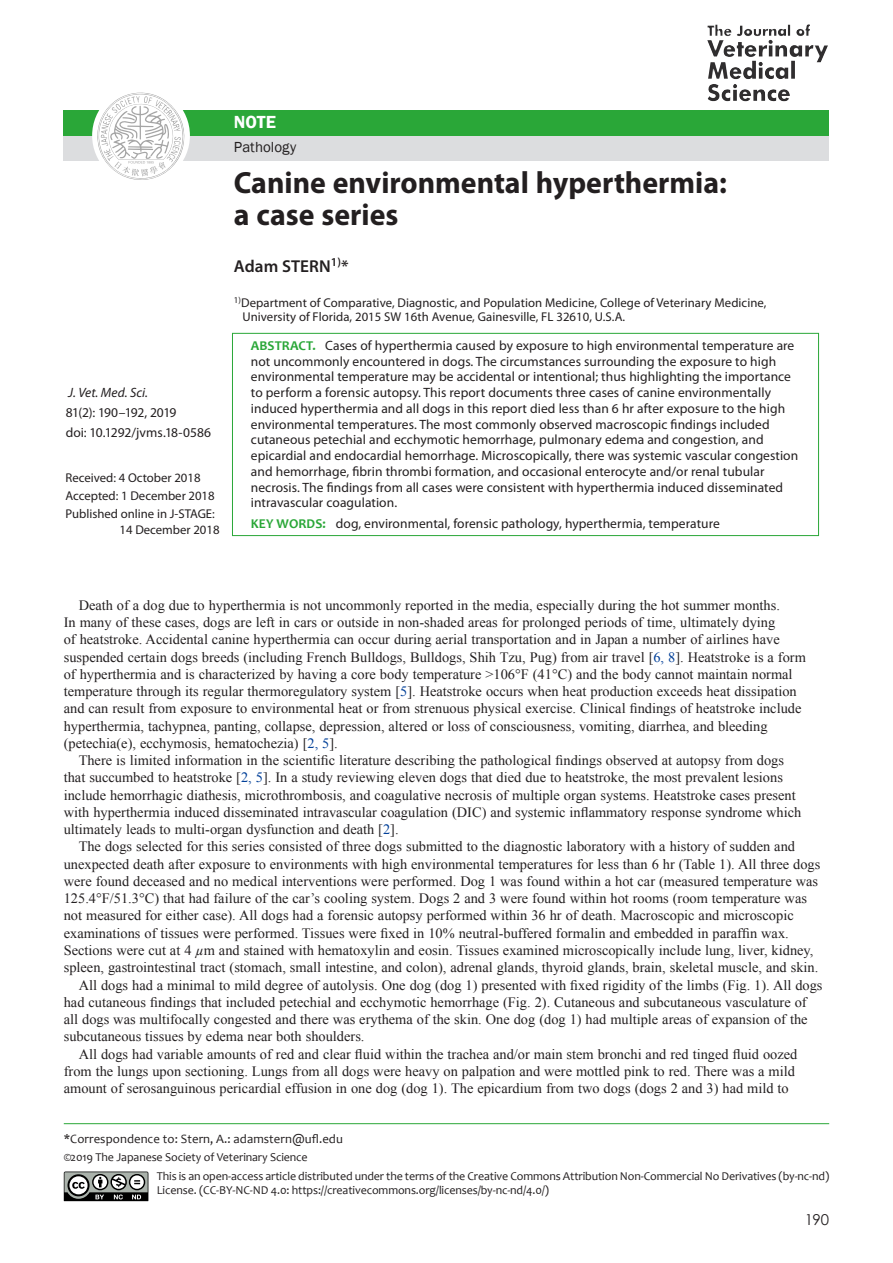
<style>
.page{position:relative;width:893px;height:1263px;background:#fff}
.page>*{position:absolute;margin:0;border:0;box-sizing:border-box;transform-origin:0 0}
.t1{font:700 30.75px/32.2px "Myriad Pro";color:#231f20}
.t2{font:600 18px "Franklin Gothic";color:#fff}
.t3{font:600 17.25px "Myriad Pro";letter-spacing:.005em;color:#231f20}
.t4{font:15px "Franklin Gothic";color:#231f20}
.t5{font:15px "Century Gothic";color:#231f20}
.t6{font:14.25px "Times New Roman";color:#231f20}
.t7{font:13.5px/15.8px "Myriad Pro";letter-spacing:.005em;color:#231f20}
.t8{font:italic 13.5px "Myriad Pro";color:#231f20}
.t9{font:12.75px/17.9px "Myriad Pro";letter-spacing:.005em;color:#231f20}
.t10{font:12.75px "Candara";letter-spacing:.005em;color:#231f20}
.t11{font:12px/20px "Candara";letter-spacing:-.01em;color:#231f20}
.s1{font-family:"Candara";font-weight:700;color:#2aa738}
.s2{color:#003f98}
.s3{font-style:italic}
</style>
<div class="page">
<hr style="left:64px;top:1123px;width:765px;height:1px;background:#2aa738">
<div style="left:64px;top:136px;width:765px;height:25px;background:#dcdddf"></div>
<div style="left:64px;top:111px;width:765px;height:25px;background:#2aa738"></div>
<div style="left:92px;top:87px;width:98px;height:97px;background:#fff;border-radius:50%"></div>
<svg style="left:94px;top:92px;width:93px;height:88px"></svg>
<img style="left:707px;top:24px;width:106px;height:33px">
<div style="left:232px;top:333px;width:587px;height:203px;border:1px solid #2aa738"></div>
<svg style="left:64px;top:1171px;width:84px;height:30px"></svg>
<p class="t8" style="left:68px;top:384px;width:81px">J. Vet. Med. Sci.</p>
<p class="t7" style="left:66px;top:402px;width:147px;line-height:20px">81(2): 190–192, 2019<br>doi: 10.1292/jvms.18-0586</p>
<p class="t9" style="left:66px;top:469px;width:151px">Received: 4 October 2018<br>Accepted: 1 December 2018<br>Published online in J-STAGE:</p>
<p class="t9" style="left:120px;top:520px;width:102px">14 December 2018</p>
<p class="t2" style="left:234px;top:111px;width:44px">NOTE</p>
<p class="t4" style="left:234px;top:138px;width:64px">Pathology</p>
<h1 class="t1" style="left:234px;top:165px;width:494px">Canine environmental hyperthermia: a case series</h1>
<p class="t3" style="left:234px;top:255px;width:116px">Adam STERN<sup>1)</sup>*</p>
<p class="t9" style="left:242px;top:295px;width:526px;line-height:14.2px;text-indent:-9px"><sup>1)</sup>Department of Comparative, Diagnostic, and Population Medicine, College of Veterinary Medicine,<br>University of Florida, 2015 SW 16th Avenue, Gainesville, FL 32610, U.S.A.</p>
<p class="t7" style="left:251px;top:337px;width:549px"><span class="s1">ABSTRACT.</span> Cases of hyperthermia caused by exposure to high environmental temperature are not uncommonly encountered in dogs. The circumstances surrounding the exposure to high environmental temperature may be accidental or intentional; thus highlighting the importance to perform a forensic autopsy. This report documents three cases of canine environmentally induced hyperthermia and all dogs in this report died less than 6 hr after exposure to the high environmental temperatures. The most commonly observed macroscopic findings included cutaneous petechial and ecchymotic hemorrhage, pulmonary edema and congestion, and epicardial and endocardial hemorrhage. Microscopically, there was systemic vascular congestion and hemorrhage, fibrin thrombi formation, and occasional enterocyte and/or renal tubular necrosis. The findings from all cases were consistent with hyperthermia induced disseminated intravascular coagulation.</p>
<p class="t7" style="left:251px;top:515px;width:470px"><span class="s1">KEY WORDS:</span> dog, environmental, forensic pathology, hyperthermia, temperature</p>
<p class="t6" style="left:79px;top:595px;width:703px">Death of a dog due to hyperthermia is not uncommonly reported in the media, especially during the hot summer months.</p>
<p class="t6" style="left:64px;top:613px;width:713px">In many of these cases, dogs are left in cars or outside in non-shaded areas for prolonged periods of time, ultimately dying</p>
<p class="t6" style="left:64px;top:630px;width:717px">of heatstroke. Accidental canine hyperthermia can occur during aerial transportation and in Japan a number of airlines have</p>
<p class="t6" style="left:64px;top:647px;width:744px">suspended certain dogs breeds (including French Bulldogs, Bulldogs, Shih Tzu, Pug) from air travel [<span class="s2">6, 8</span>]. Heatstroke is a form</p>
<p class="t6" style="left:64px;top:664px;width:730px">of hyperthermia and is characterized by having a core body temperature &gt;106°F (41°C) and the body cannot maintain normal</p>
<p class="t6" style="left:64px;top:682px;width:734px">temperature through its regular thermoregulatory system [<span class="s2">5</span>]. Heatstroke occurs when heat production exceeds heat dissipation</p>
<p class="t6" style="left:64px;top:699px;width:739px">and can result from exposure to environmental heat or from strenuous physical exercise. Clinical findings of heatstroke include</p>
<p class="t6" style="left:64px;top:716px;width:705px">hyperthermia, tachypnea, panting, collapse, depression, altered or loss of consciousness, vomiting, diarrhea, and bleeding</p>
<p class="t6" style="left:64px;top:733px;width:276px">(petechia(e), ecchymosis, hematochezia) [<span class="s2">2, 5</span>].</p>
<p class="t6" style="left:79px;top:751px;width:707px">There is limited information in the scientific literature describing the pathological findings observed at autopsy from dogs</p>
<p class="t6" style="left:64px;top:768px;width:721px">that succumbed to heatstroke [<span class="s2">2, 5</span>]. In a study reviewing eleven dogs that died due to heatstroke, the most prevalent lesions</p>
<p class="t6" style="left:64px;top:785px;width:733px">include hemorrhagic diathesis, microthrombosis, and coagulative necrosis of multiple organ systems. Heatstroke cases present</p>
<p class="t6" style="left:64px;top:802px;width:739px">with hyperthermia induced disseminated intravascular coagulation (DIC) and systemic inflammatory response syndrome which</p>
<p class="t6" style="left:64px;top:820px;width:336px">ultimately leads to multi-organ dysfunction and death [<span class="s2">2</span>].</p>
<p class="t6" style="left:79px;top:837px;width:718px">The dogs selected for this series consisted of three dogs submitted to the diagnostic laboratory with a history of sudden and</p>
<p class="t6" style="left:64px;top:854px;width:758px">unexpected death after exposure to environments with high environmental temperatures for less than 6 hr (Table 1). All three dogs</p>
<p class="t6" style="left:64px;top:872px;width:756px">were found deceased and no medical interventions were performed. Dog 1 was found within a hot car (measured temperature was</p>
<p class="t6" style="left:64px;top:889px;width:745px">125.4°F/51.3°C) that had failure of the car’s cooling system. Dogs 2 and 3 were found within hot rooms (room temperature was</p>
<p class="t6" style="left:64px;top:906px;width:731px">not measured for either case). All dogs had a forensic autopsy performed within 36 hr of death. Macroscopic and microscopic</p>
<p class="t6" style="left:64px;top:923px;width:726px">examinations of tissues were performed. Tissues were fixed in 10% neutral-buffered formalin and embedded in paraffin wax.</p>
<p class="t6" style="left:64px;top:941px;width:751px">Sections were cut at 4 <span class="s3">µ</span>m and stained with hematoxylin and eosin. Tissues examined microscopically include lung, liver, kidney,</p>
<p class="t6" style="left:64px;top:958px;width:756px">spleen, gastrointestinal tract (stomach, small intestine, and colon), adrenal glands, thyroid glands, brain, skeletal muscle, and skin.</p>
<p class="t6" style="left:79px;top:975px;width:745px">All dogs had a minimal to mild degree of autolysis. One dog (dog 1) presented with fixed rigidity of the limbs (Fig. 1). All dogs</p>
<p class="t6" style="left:64px;top:992px;width:744px">had cutaneous findings that included petechial and ecchymotic hemorrhage (Fig. 2). Cutaneous and subcutaneous vasculature of</p>
<p class="t6" style="left:64px;top:1010px;width:745px">all dogs was multifocally congested and there was erythema of the skin. One dog (dog 1) had multiple areas of expansion of the</p>
<p class="t6" style="left:64px;top:1027px;width:302px">subcutaneous tissues by edema near both shoulders.</p>
<p class="t6" style="left:79px;top:1044px;width:720px">All dogs had variable amounts of red and clear fluid within the trachea and/or main stem bronchi and red tinged fluid oozed</p>
<p class="t6" style="left:64px;top:1061px;width:733px">from the lungs upon sectioning. Lungs from all dogs were heavy on palpation and were mottled pink to red. There was a mild</p>
<p class="t6" style="left:64px;top:1079px;width:726px">amount of serosanguinous pericardial effusion in one dog (dog 1). The epicardium from two dogs (dogs 2 and 3) had mild to</p>
<p class="t10" style="left:64px;top:1130px;width:281px">*Correspondence to: Stern, A.: adamstern@ufl.edu</p>
<p class="t11" style="left:157px;top:1146px;width:674px;text-indent:-93px">©2019 The Japanese Society of Veterinary Science<br>This is an open-access article distributed under the terms of the Creative Commons Attribution Non-Commercial No Derivatives (by-nc-nd)</p>
<p class="t11" style="left:157px;top:1180px;width:394px">License. (CC-BY-NC-ND 4.0: https://creativecommons.org/licenses/by-nc-nd/4.0/)</p>
<p class="t5" style="left:805px;top:1209px;width:26px">190</p>
</div>
